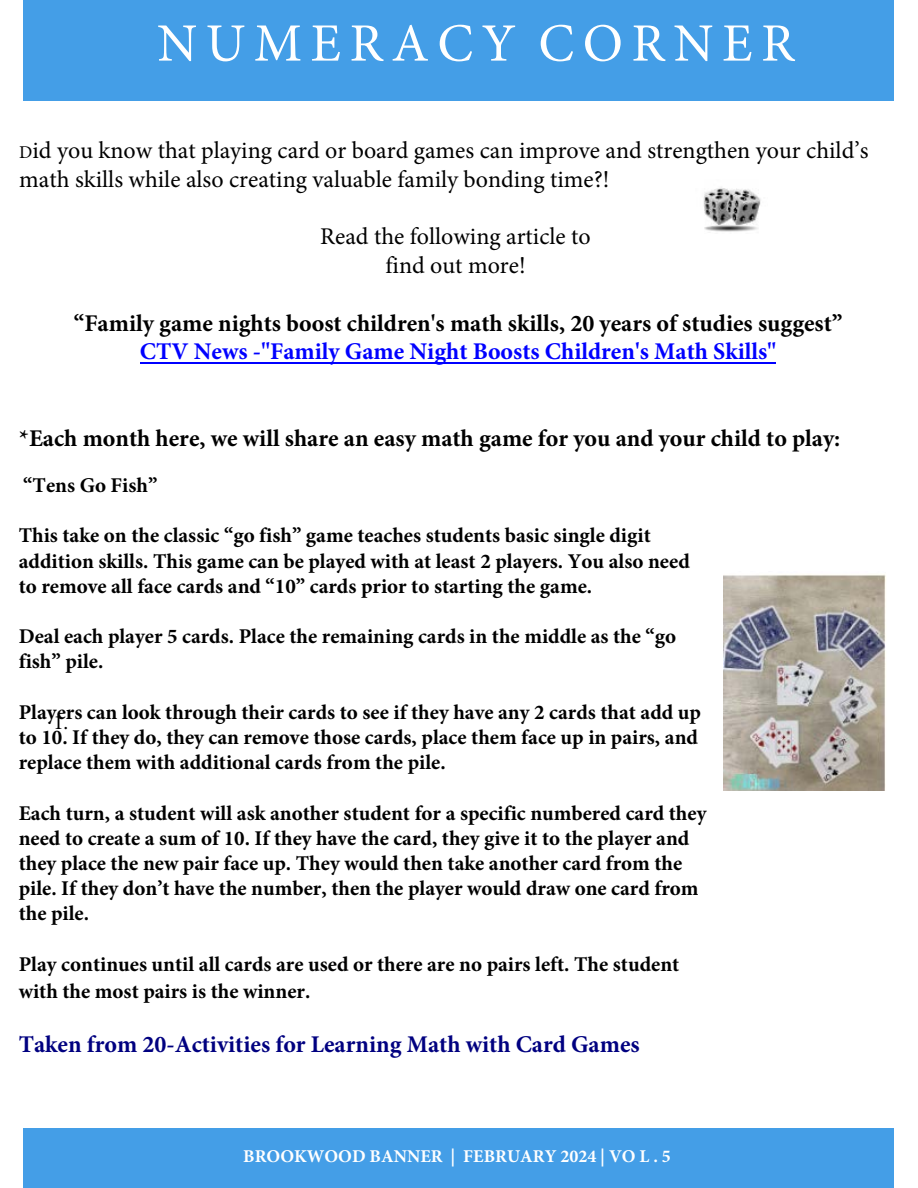
<style>
.page{position:relative;width:918px;height:1188px;background:#fff}
.page>*{position:absolute;margin:0;border:0;box-sizing:border-box;transform-origin:0 0}
.t1{font:54px "Minion Pro";color:#fff}
.t2{font:24px/28.8px "Minion Pro";color:#000}
.t3{font:700 24px "Minion Pro";color:#000}
.t4{font:700 24px "Minion Pro";color:#00f}
.t5{font:700 24px "Minion Pro";color:#000080}
.t6{font:700 21px/25.2px "Minion Pro";color:#000}
.t7{font:21px "Minion Pro";color:#000}
.t8{font:700 18px "Minion Pro";color:#fff}
.s1{font-size:18px}
</style>
<div class="page">
<div style="left:24px;top:0;width:870px;height:101px;background:#449ee7"></div>
<div style="left:24px;top:1128px;width:870px;height:60px;background:#449ee7"></div>
<hr style="left:140px;top:362px;width:636px;height:1px;background:#00f">
<img style="left:703px;top:187px;width:58px;height:45px">
<img style="left:723px;top:574px;width:163px;height:217px">
<p class="t1" style="left:157px;top:7px;width:639px">N U M E R A C Y C O R N E R</p>
<p class="t2" style="left:19px;top:136px;width:851px"><span class="s1">D</span>id you know that playing card or board games can improve and strengthen your child’s math skills while also creating valuable family bonding time?!</p>
<p class="t2" style="left:320px;top:222px;width:272px;text-align:center">Read the following article to find out more!</p>
<p class="t3" style="left:74px;top:306px;width:770px">“Family game nights boost children's math skills, 20 years of studies suggest”</p>
<p class="t4" style="left:140px;top:335px;width:638px">CTV News -"Family Game Night Boosts Children's Math Skills"</p>
<p class="t3" style="left:19px;top:421px;width:823px">*Each month here, we will share an easy math game for you and your child to play:</p>
<p class="t6" style="left:23px;top:473px;width:136px">“Tens Go Fish”</p>
<p class="t6" style="left:19px;top:523px;width:673px">This take on the classic “go fish” game teaches students basic single digit addition skills. This game can be played with at least 2 players. You also need to remove all face cards and “10” cards prior to starting the game.</p>
<p class="t6" style="left:19px;top:624px;width:659px">Deal each player 5 cards. Place the remaining cards in the middle as the “go fish” pile.</p>
<p class="t6" style="left:19px;top:699px;width:684px">Players can look through their cards to see if they have any 2 cards that add up to 10. If they do, they can remove those cards, place them face up in pairs, and replace them with additional cards from the pile.</p>
<p class="t6" style="left:19px;top:800px;width:689px">Each turn, a student will ask another student for a specific numbered card they need to create a sum of 10. If they have the card, they give it to the player and they place the new pair face up. They would then take another card from the pile. If they don’t have the number, then the player would draw one card from the pile.</p>
<p class="t6" style="left:19px;top:950px;width:662px;line-height:27.5px">Play continues until all cards are used or there are no pairs left. The student with the most pairs is the winner.</p>
<p class="t5" style="left:19px;top:1028px;width:623px">Taken from 20-Activities for Learning Math with Card Games</p>
<p class="t7" style="left:53px;top:709px;width:16px">1.</p>
<p class="t8" style="left:243px;top:1144px;width:429px">BROOKWOOD BANNER | FEBRUARY 2024 | VO L . 5</p>
</div>
